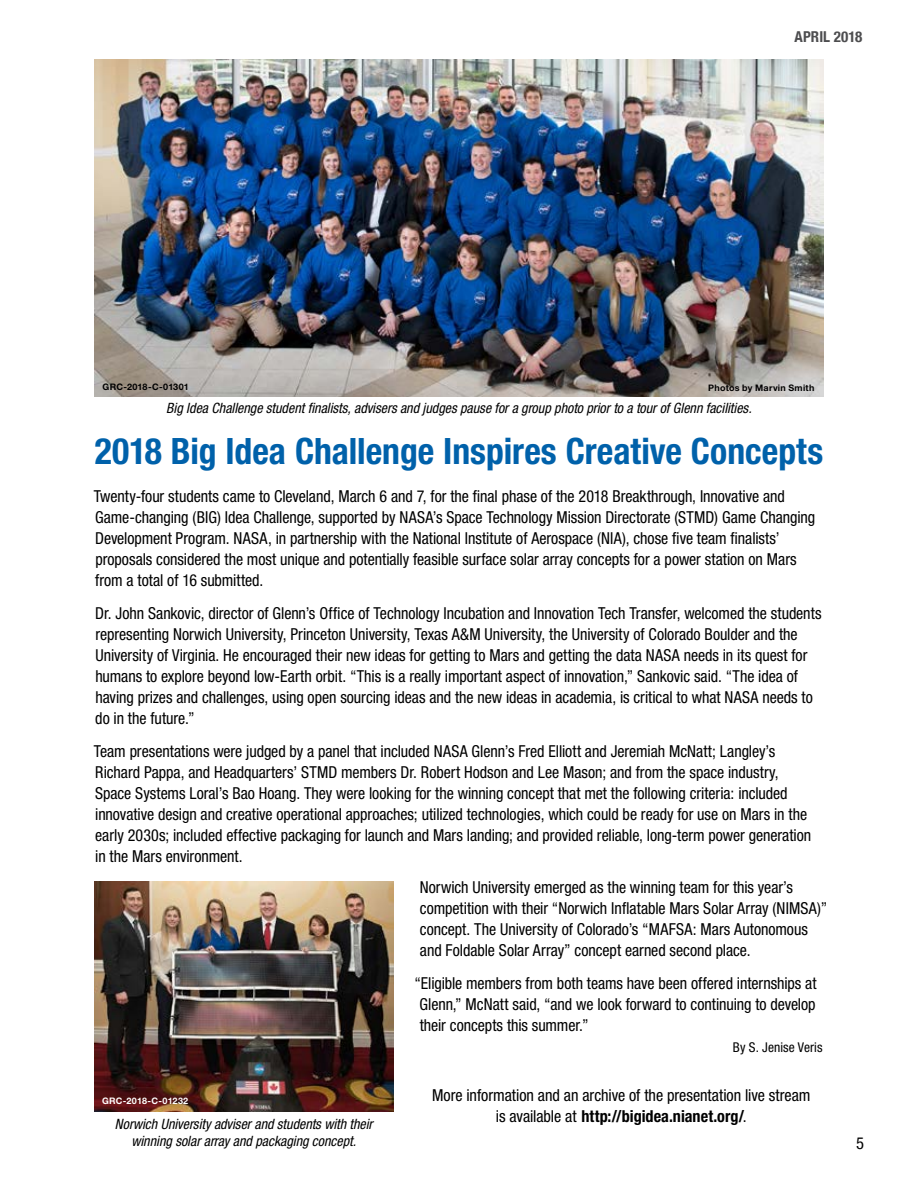
<style>
.page{position:relative;width:918px;height:1188px;background:#fff}
.page>*{position:absolute;margin:0;border:0;box-sizing:border-box;transform-origin:0 0}
.t1{font:700 condensed 36.45px "Helvetica Neue LT Std";color:#0061aa}
.t2{font:condensed 16.5px/21px "Helvetica Neue LT Std";letter-spacing:-.005em;color:#000}
.t3{font:700 condensed 15px "Helvetica Neue";letter-spacing:.01em;color:#4d4d4f}
.t4{font:italic condensed 14.25px/16.5px "Helvetica Neue LT Std";color:#000;text-align:center}
.t5{font:condensed 13.5px "Helvetica Neue LT Std";color:#000}
.t6{font:700 9px "Helvetica Neue LT Std";letter-spacing:.03em;color:#000}
.t7{font:700 9px "Helvetica Neue LT Std";letter-spacing:.02em;color:#fff}
.s1{font-weight:700}
</style>
<div class="page">
<img style="left:94px;top:60px;width:730px;height:337px">
<img style="left:94px;top:881px;width:299px;height:230px">
<p class="t3" style="left:794px;top:24px;width:70px">APRIL 2018</p>
<p class="t6" style="left:103px;top:381px;width:88px">GRC-2018-C-01301</p>
<p class="t6" style="left:708px;top:382px;width:108px">Photos by Marvin Smith</p>
<p class="t4" style="left:166px;top:400px;width:587px">Big Idea Challenge student finalists, advisers and judges pause for a group photo prior to a tour of Glenn facilities.</p>
<h2 class="t1" style="left:95px;top:429px;width:730px">2018 Big Idea Challenge Inspires Creative Concepts</h2>
<p class="t2" style="left:94px;top:486px;width:723px">Twenty-four students came to Cleveland, March 6 and 7, for the final phase of the 2018 Breakthrough, Innovative and Game-changing (BIG) Idea Challenge, supported by NASA’s Space Technology Mission Directorate (STMD) Game Changing Development Program. NASA, in partnership with the National Institute of Aerospace (NIA), chose five team finalists’ proposals considered the most unique and potentially feasible surface solar array concepts for a power station on Mars from a total of 16 submitted.</p>
<p class="t2" style="left:95px;top:603px;width:728px">Dr. John Sankovic, director of Glenn’s Office of Technology Incubation and Innovation Tech Transfer, welcomed the students representing Norwich University, Princeton University, Texas A&amp;M University, the University of Colorado Boulder and the University of Virginia. He encouraged their new ideas for getting to Mars and getting the data NASA needs in its quest for humans to explore beyond low-Earth orbit. “This is a really important aspect of innovation,” Sankovic said. “The idea of having prizes and challenges, using open sourcing ideas and the new ideas in academia, is critical to what NASA needs to do in the future.”</p>
<p class="t2" style="left:94px;top:741px;width:719px">Team presentations were judged by a panel that included NASA Glenn’s Fred Elliott and Jeremiah McNatt; Langley’s Richard Pappa, and Headquarters’ STMD members Dr. Robert Hodson and Lee Mason; and from the space industry, Space Systems Loral’s Bao Hoang. They were looking for the winning concept that met the following criteria: included innovative design and creative operational approaches; utilized technologies, which could be ready for use on Mars in the early 2030s; included effective packaging for launch and Mars landing; and provided reliable, long-term power generation in the Mars environment.</p>
<p class="t2" style="left:420px;top:877px;width:409px">Norwich University emerged as the winning team for this year’s competition with their “Norwich Inflatable Mars Solar Array (NIMSA)” concept. The University of Colorado’s “MAFSA: Mars Autonomous and Foldable Solar Array” concept earned second place.</p>
<p class="t2" style="left:420px;top:973px;width:398px;text-align:justify;text-indent:-5px">“Eligible members from both teams have been offered internships at Glenn,” McNatt said, “and we look forward to continuing to develop their concepts this summer.”</p>
<p class="t5" style="left:733px;top:1040px;width:91px">By S. Jenise Veris</p>
<p class="t7" style="left:102px;top:1095px;width:88px">GRC-2018-C-01232</p>
<p class="t4" style="left:115px;top:1116px;width:259px">Norwich University adviser and students with their winning solar array and packaging concept.</p>
<p class="t2" style="left:432px;top:1084px;width:380px;text-align:center">More information and an archive of the presentation live stream is available at <span class="s1">http://bigidea.nianet.org/</span>.</p>
<p class="t2" style="left:856px;top:1133px;width:9px">5</p>
</div>
